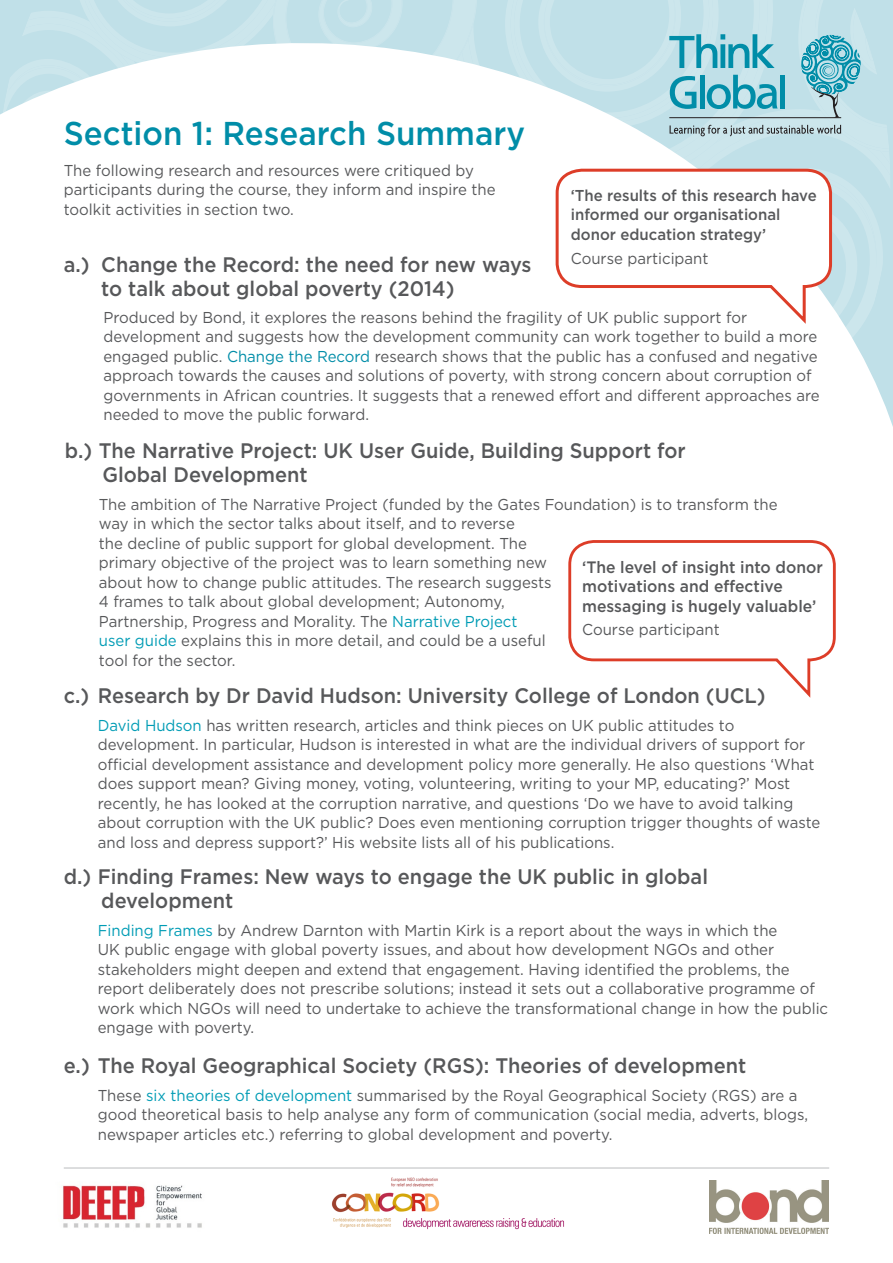
<style>
.page{position:relative;width:893px;height:1263px;background:#fff}
.page>*{position:absolute;margin:0;border:0;box-sizing:border-box;transform-origin:0 0}
.Paragraph_Style_1{font:500 33px "Gotham";color:#008da8;scale:.95 1}
.subs{font:500 21px/24px "Gotham";color:#57585a;scale:.95 1}
.Paragraph_Style_1-2{font:500 21px/24px "Gotham";color:#57585a;scale:.95 1}
.Paragraph_Style_1-3{font:500 16.5px/19.5px "Gotham";color:#57585a;scale:.95 1}
.Paragraph_Style_1-4{font:15.75px/19.5px "Gotham";color:#57585a;scale:.95 1}
.Paragraph_Style_1-5{font:500 15.75px/19.5px "Gotham";color:#57585a;scale:.95 1}
.s1{color:#008da8}
.s2{color:#009cb5}
</style>
<div class="page">
<svg style="left:477px;top:0;width:192px;height:27px;background:#c1e0e8"></svg>
<svg style="left:73px;top:0;width:404px;height:27px;background:#c4e2e9"></svg>
<svg style="left:0;top:27px;width:893px;height:400px"></svg>
<svg style="left:669px;top:0;width:220px;height:152px;background:#a7d2dc"></svg>
<svg style="left:568px;top:540px;width:268px;height:158px"></svg>
<svg style="left:79px;top:167px;width:754px;height:260px"></svg>
<div style="left:571px;top:188px;width:247px;height:94px;background:#fff"></div>
<hr style="left:64px;top:1167px;width:765px;height:2px;background:#d1d2d4">
<img style="left:63px;top:1185px;width:139px;height:43px">
<img style="left:331px;top:1177px;width:234px;height:53px">
<img style="left:709px;top:1180px;width:119px;height:53px">
<p class="Paragraph_Style_1" style="left:64px;top:112px;width:487px">Section 1: Research Summary</p>
<p class="Paragraph_Style_1-4" style="left:64px;top:160px;width:456px">The following research and resources were critiqued by participants during the course, they inform and inspire the toolkit activities in section two.</p>
<p class="Paragraph_Style_1-2" style="left:101px;top:252px;width:454px;text-indent:-38px">a.) Change the Record: the need for new ways to talk about global poverty (2014)</p>
<p class="Paragraph_Style_1-5" style="left:571px;top:185px;width:260px">‘The results of this research have informed our organisational donor education strategy’</p>
<p class="Paragraph_Style_1-4" style="left:571px;top:248px;width:146px">Course participant</p>
<p class="Paragraph_Style_1-4" style="left:103px;top:307px;width:755px">Produced by Bond, it explores the reasons behind the fragility of UK public support for development and suggests how the development community can work together to build a more engaged public. <span class="s1">Change the Record</span> research shows that the public has a confused and negative approach towards the causes and solutions of poverty, with strong concern about corruption of governments in African countries. It suggests that a renewed effort and different approaches are needed to move the public forward.</p>
<p class="subs" style="left:102px;top:438px;width:616px;text-indent:-38px">b.) The Narrative Project: UK User Guide, Building Support for<br>Global Development</p>
<p class="Paragraph_Style_1-4" style="left:99px;top:494px;width:716px">The ambition of The Narrative Project (funded by the Gates Foundation) is to transform the way in which the sector talks about itself, and to reverse<br>the decline of public support for global development. The<br>primary objective of the project was to learn something new<br>about how to change public attitudes. The research suggests<br>4 frames to talk about global development; Autonomy,<br>Partnership, Progress and Morality. The <span class="s2">Narrative Project<br>user guide</span> explains this in more detail, and could be a useful<br>tool for the sector.</p>
<p class="subs" style="left:64px;top:683px;width:740px">c.) Research by Dr David Hudson: University College of London (UCL)</p>
<p class="Paragraph_Style_1-4" style="left:98px;top:715px;width:762px"><span class="s2">David Hudson</span> has written research, articles and think pieces on UK public attitudes to development. In particular, Hudson is interested in what are the individual drivers of support for official development assistance and development policy more generally. He also questions ‘What does support mean? Giving money, voting, volunteering, writing to your MP, educating?’ Most recently, he has looked at the corruption narrative, and questions ‘Do we have to avoid talking about corruption with the UK public? Does even mentioning corruption trigger thoughts of waste and loss and depress support?’ His website lists all of his publications.</p>
<p class="subs" style="left:101px;top:864px;width:640px;text-indent:-38px">d.) Finding Frames: New ways to engage the UK public in global development</p>
<p class="Paragraph_Style_1-4" style="left:98px;top:920px;width:770px"><span class="s2">Finding Frames</span> by Andrew Darnton with Martin Kirk is a report about the ways in which the<br>UK public engage with global poverty issues, and about how development NGOs and other stakeholders might deepen and extend that engagement. Having identified the problems, the report deliberately does not prescribe solutions; instead it sets out a collaborative programme of work which NGOs will need to undertake to achieve the transformational change in how the public engage with poverty.</p>
<p class="Paragraph_Style_1-3" style="left:582px;top:557px;width:255px">‘The level of insight into donor motivations and effective messaging is hugely valuable’</p>
<p class="Paragraph_Style_1-4" style="left:582px;top:620px;width:146px">Course participant</p>
<p class="subs" style="left:64px;top:1053px;width:720px">e.) The Royal Geographical Society (RGS): Theories of development</p>
<p class="Paragraph_Style_1-4" style="left:98px;top:1085px;width:749px">These <span class="s2">six theories of development</span> summarised by the Royal Geographical Society (RGS) are a good theoretical basis to help analyse any form of communication (social media, adverts, blogs, newspaper articles etc.) referring to global development and poverty.</p>
</div>
